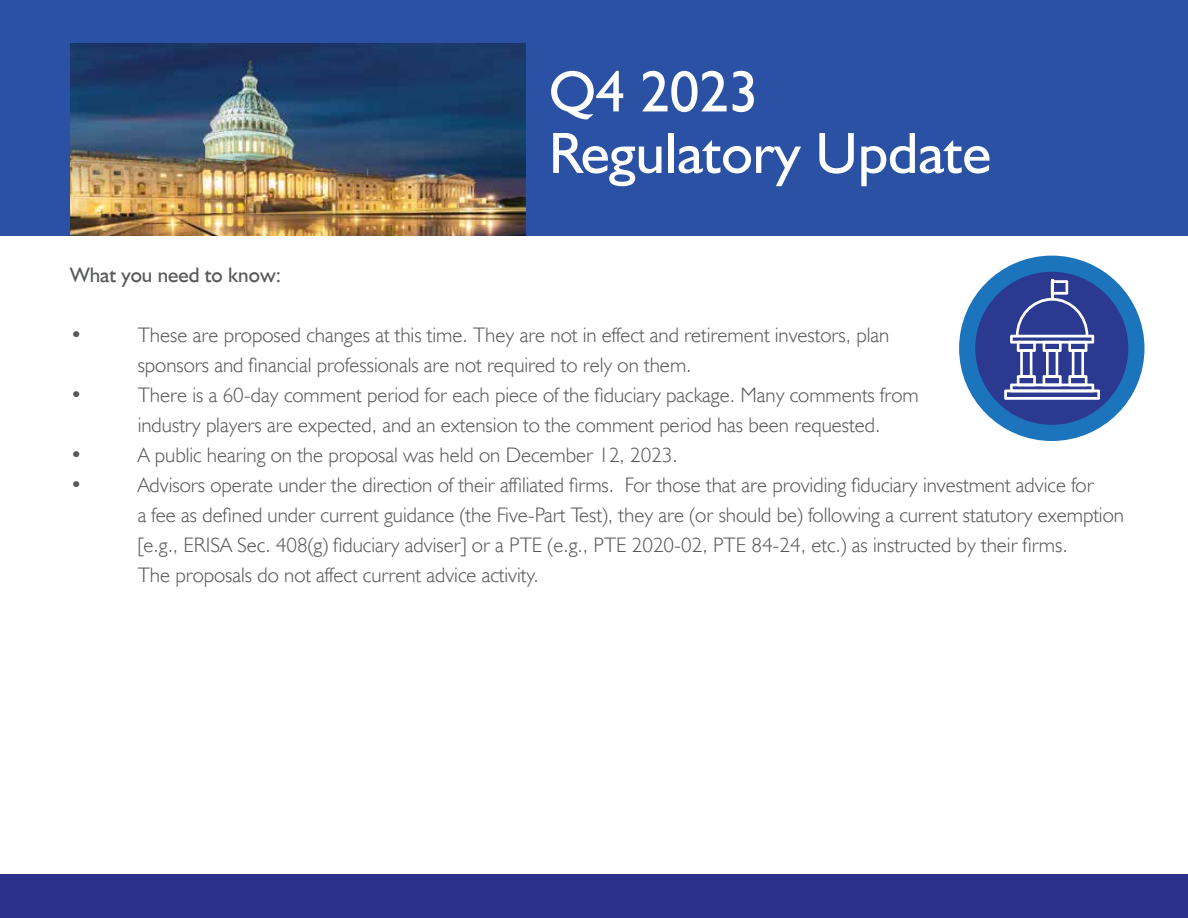
<style>
.page{position:relative;width:1188px;height:918px;background:#fff}
.page>*{position:absolute;margin:0;border:0;box-sizing:border-box;transform-origin:0 0}
.t1{font:58.5px/61.5px "Humanist 521 TL";color:#fff}
.t2{font:300 21px/30px "Humanist 521 TL";color:#58595b}
.t3{font:21px "Humanist 521 TL";color:#58595b}
</style>
<div class="page">
<div style="left:0;top:0;width:1188px;height:236px;background:#2a51a3"></div>
<div style="left:0;top:874px;width:1188px;height:44px;background:#2c318c"></div>
<img style="left:70px;top:44px;width:455px;height:192px">
<svg style="left:967px;top:264px;width:169px;height:169px;background:#27479a"></svg>
<div style="left:959px;top:256px;width:185px;height:185px;border:16px solid #1c75bc;border-radius:50%"></div>
<hr style="left:1051px;top:279px;width:2px;height:20px;background:#fff">
<svg style="left:1004px;top:280px;width:96px;height:120px"></svg>
<p class="t3" style="left:70px;top:262px;width:212px">What you need to know:</p>
<h1 class="t1" style="left:549px;top:59px;width:444px">Q4 2023<br>Regulatory Update</h1>
<p class="t2" style="left:70px;top:319px;width:14px">•</p>
<p class="t2" style="left:138px;top:319px;width:753px">These are proposed changes at this time. They are not in effect and retirement investors, plan sponsors and financial professionals are not required to rely on them.</p>
<p class="t2" style="left:70px;top:379px;width:14px">•</p>
<p class="t2" style="left:138px;top:379px;width:783px">There is a 60-day comment period for each piece of the fiduciary package. Many comments from industry players are expected, and an extension to the comment period has been requested.</p>
<p class="t2" style="left:70px;top:439px;width:14px">•</p>
<p class="t2" style="left:138px;top:439px;width:542px">A public hearing on the proposal was held on December 12, 2023.</p>
<p class="t2" style="left:70px;top:469px;width:14px">•</p>
<p class="t2" style="left:138px;top:469px;width:988px">Advisors operate under the direction of their affiliated firms. For those that are providing fiduciary investment advice for<br>a fee as defined under current guidance (the Five-Part Test), they are (or should be) following a current statutory exemption [e.g., ERISA Sec. 408(g) fiduciary adviser] or a PTE (e.g., PTE 2020-02, PTE 84-24, etc.) as instructed by their firms.<br>The proposals do not affect current advice activity.</p>
</div>
